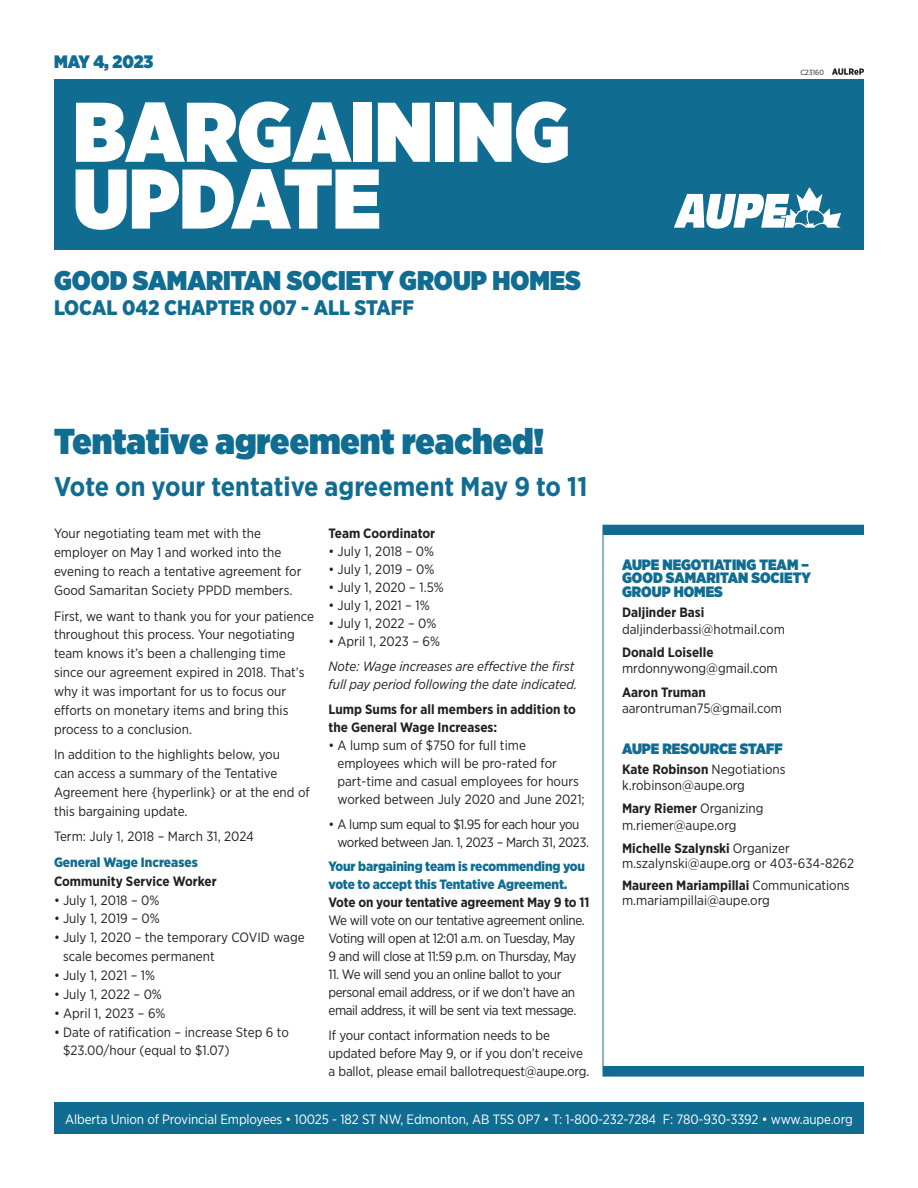
<style>
.page{position:relative;width:918px;height:1188px;background:#fff}
.page>*{position:absolute;margin:0;border:0;box-sizing:border-box;transform-origin:0 0}
.t1{font:900 84.45px "Gotham Narrow";color:#fff}
.t2{font:900 36px "Gotham Narrow";color:#106c91}
.t3{font:700 27px "Gotham Narrow";color:#106c91}
.t4{font:900 27px "Gotham Narrow";color:#106c91}
.t5{font:900 21px "Gotham Narrow";color:#106c91}
.t6{font:900 18px "Gotham Narrow";color:#106c91}
.body_copy{font:900 15px/13.5px "Gotham Narrow";color:#106c91}
.body_copy-2{font:13.5px/18.9px "Gotham Narrow";color:#231f20}
.body_copy-3{font:13.5px/18px "Gotham Narrow";letter-spacing:-.03em;color:#231f20}
.body_copy-4{font:700 13.5px/18px "Gotham Narrow";color:#231f20}
.t7{font:13.5px "Gotham Narrow";letter-spacing:-.01em;color:#fff}
.body_copy-5{font:900 13.5px/18px "Gotham Narrow";letter-spacing:-.01em;color:#106c91}
.body_copy-6{font:italic 13.5px/18px "Gotham Narrow";color:#231f20}
.t8{font:7.5px "Gotham Narrow";color:#231f20}
.s1{font-weight:400}
</style>
<div class="page">
<div style="left:54px;top:79px;width:810px;height:171px;background:#106c91"></div>
<div style="left:54px;top:1102px;width:810px;height:32px;background:#106c91"></div>
<div style="left:603px;top:525px;width:261px;height:10px;background:#106c91"></div>
<div style="left:603px;top:1067px;width:261px;height:9px;background:#106c91"></div>
<svg style="left:674px;top:187px;width:167px;height:42px"></svg>
<div style="left:603px;top:525px;width:261px;height:552px;border:1px solid #106c91"></div>
<svg style="left:832px;top:68px;width:32px;height:7px"></svg>
<p class="t6" style="left:54px;top:50px;width:101px">MAY 4, 2023</p>
<p class="t1" style="left:73px;top:75px;width:498px">BARGAINING</p>
<p class="t1" style="left:73px;top:142px;width:309px">UPDATE</p>
<p class="t4" style="left:54px;top:262px;width:529px">GOOD SAMARITAN SOCIETY GROUP HOMES</p>
<p class="t5" style="left:54px;top:294px;width:361px">LOCAL 042 CHAPTER 007 - ALL STAFF</p>
<p class="t8" style="left:800px;top:68px;width:25px">C23160</p>
<p class="t2" style="left:54px;top:416px;width:492px">Tentative agreement reached!</p>
<p class="t3" style="left:54px;top:469px;width:535px">Vote on your tentative agreement May 9 to 11</p>
<p class="body_copy-2" style="left:54px;top:524px;width:249px">Your negotiating team met with the employer on May 1 and worked into the evening to reach a tentative agreement for Good Samaritan Society PPDD members.</p>
<p class="body_copy-2" style="left:54px;top:606px;width:261px">First, we want to thank you for your patience throughout this process. Your negotiating team knows it’s been a challenging time since our agreement expired in 2018. That’s why it was important for us to focus our efforts on monetary items and bring this process to a conclusion.</p>
<p class="body_copy-2" style="left:54px;top:745px;width:257px">In addition to the highlights below, you<br>can access a summary of the Tentative Agreement here {hyperlink} or at the end of this bargaining update.</p>
<p class="body_copy-2" style="left:54px;top:827px;width:201px">Term: July 1, 2018 – March 31, 2024</p>
<p class="body_copy-5" style="left:54px;top:853px;width:145px">General Wage Increases</p>
<p class="body_copy-4" style="left:54px;top:872px;width:164px">Community Service Worker</p>
<p class="body_copy-2" style="left:54px;top:890px;width:107px">• July 1, 2018 – 0%</p>
<p class="body_copy-2" style="left:54px;top:909px;width:107px">• July 1, 2019 – 0%</p>
<p class="body_copy-2" style="left:63px;top:928px;width:243px;text-indent:-9px">• July 1, 2020 – the temporary COVID wage scale becomes permanent</p>
<p class="body_copy-2" style="left:54px;top:966px;width:103px">• July 1, 2021 – 1%</p>
<p class="body_copy-2" style="left:54px;top:984px;width:109px">• July 1, 2022 – 0%</p>
<p class="body_copy-2" style="left:54px;top:1003px;width:113px">• April 1, 2023 – 6%</p>
<p class="body_copy-2" style="left:63px;top:1022px;width:227px;text-indent:-9px">• Date of ratification – increase Step 6 to $23.00/hour (equal to $1.07)</p>
<p class="body_copy-4" style="left:328px;top:525px;width:108px">Team Coordinator</p>
<p class="body_copy-2" style="left:328px;top:542px;width:107px">• July 1, 2018 – 0%</p>
<p class="body_copy-2" style="left:328px;top:560px;width:107px">• July 1, 2019 – 0%</p>
<p class="body_copy-2" style="left:328px;top:578px;width:117px">• July 1, 2020 – 1.5%</p>
<p class="body_copy-2" style="left:328px;top:596px;width:103px">• July 1, 2021 – 1%</p>
<p class="body_copy-2" style="left:328px;top:614px;width:109px">• July 1, 2022 – 0%</p>
<p class="body_copy-2" style="left:328px;top:632px;width:113px">• April 1, 2023 – 6%</p>
<p class="body_copy-6" style="left:328px;top:657px;width:250px">Note: Wage increases are effective the first full pay period following the date indicated.</p>
<p class="body_copy-4" style="left:328px;top:700px;width:249px">Lump Sums for all members in addition to the General Wage Increases:</p>
<p class="body_copy-2" style="left:338px;top:736px;width:249px;line-height:18px;text-indent:-9px">• A lump sum of $750 for full time employees which will be pro-rated for part-time and casual employees for hours worked between July 2020 and June 2021;</p>
<p class="body_copy-3" style="left:338px;top:815px;width:253px;text-indent:-9px">• A lump sum equal to $1.95 for each hour you worked between Jan. 1, 2023 – March 31, 2023.</p>
<p class="body_copy-5" style="left:328px;top:857px;width:258px">Your bargaining team is recommending you vote to accept this Tentative Agreement.</p>
<p class="body_copy-4" style="left:328px;top:894px;width:262px">Vote on your tentative agreement May 9 to 11</p>
<p class="body_copy-3" style="left:328px;top:911px;width:258px">We will vote on our tentative agreement online.<br>Voting will open at 12:01 a.m. on Tuesday, May<br>9 and will close at 11:59 p.m. on Thursday, May</p>
<p class="body_copy-3" style="left:328px;top:965px;width:249px">11. We will send you an online ballot to your personal email address, or if we don’t have an email address, it will be sent via text message.</p>
<p class="body_copy-2" style="left:328px;top:1026px;width:263px;line-height:18px">If your contact information needs to be updated before May 9, or if you don’t receive a ballot, please email ballotrequest@aupe.org.</p>
<p class="body_copy" style="left:622px;top:558px;width:190px">AUPE NEGOTIATING TEAM –<br>GOOD SAMARITAN SOCIETY<br>GROUP HOMES</p>
<p class="body_copy-4" style="left:622px;top:603px;width:84px">Daljinder Basi</p>
<p class="body_copy-2" style="left:622px;top:619px;width:164px">daljinderbassi@hotmail.com</p>
<p class="body_copy-4" style="left:622px;top:643px;width:93px">Donald Loiselle</p>
<p class="body_copy-2" style="left:622px;top:659px;width:157px">mrdonnywong@gmail.com</p>
<p class="body_copy-4" style="left:622px;top:683px;width:85px">Aaron Truman</p>
<p class="body_copy-2" style="left:622px;top:699px;width:162px">aarontruman75@gmail.com</p>
<p class="body_copy" style="left:622px;top:741px;width:162px">AUPE RESOURCE STAFF</p>
<p class="body_copy-4" style="left:622px;top:760px;width:165px">Kate Robinson <span class="s1">Negotiations</span></p>
<p class="body_copy-2" style="left:622px;top:776px;width:124px">k.robinson@aupe.org</p>
<p class="body_copy-4" style="left:622px;top:799px;width:143px">Mary Riemer <span class="s1">Organizing</span></p>
<p class="body_copy-2" style="left:622px;top:815px;width:116px">m.riemer@aupe.org</p>
<p class="body_copy-4" style="left:622px;top:839px;width:169px">Michelle Szalynski <span class="s1">Organizer</span></p>
<p class="body_copy-2" style="left:622px;top:854px;width:234px">m.szalynski@aupe.org or 403-634-8262</p>
<p class="body_copy-4" style="left:622px;top:876px;width:229px">Maureen Mariampillai <span class="s1">Communications</span></p>
<p class="body_copy-2" style="left:622px;top:890px;width:149px">m.mariampillai@aupe.org</p>
<p class="t7" style="left:65px;top:1110px;width:789px">Alberta Union of Provincial Employees • 10025 - 182 ST NW, Edmonton, AB T5S 0P7 • T: 1-800-232-7284 F: 780-930-3392 • www.aupe.org</p>
</div>
